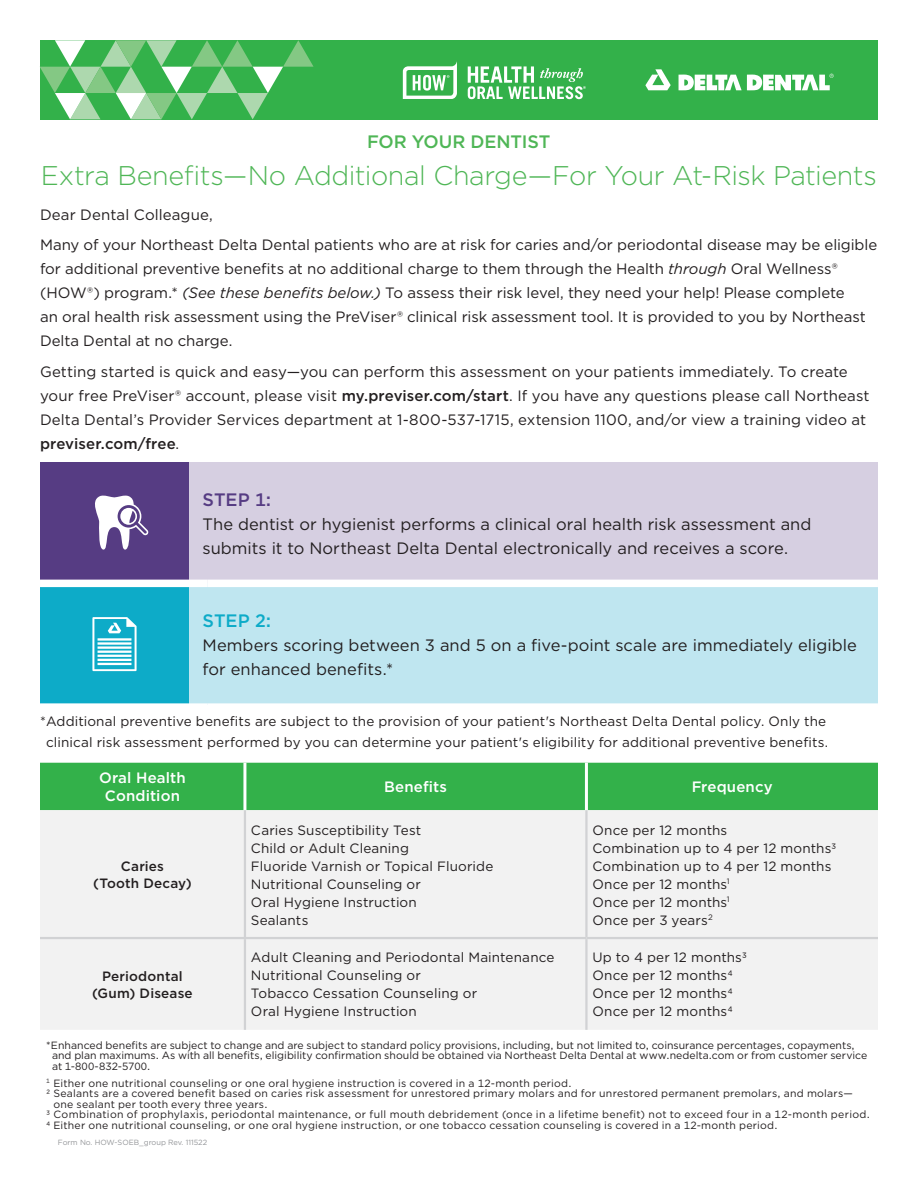
<style>
.page{position:relative;width:918px;height:1188px;background:#fff}
.page>*{position:absolute;margin:0;border:0;box-sizing:border-box;transform-origin:0 0}
.t1{font:300 27px "Gotham";letter-spacing:-.015em;color:#4fb656}
.t2{font:500 18px "Gotham";letter-spacing:-.01em;color:#4fb656}
.t3{font:500 18px "Gotham";color:#563c83}
.t4{font:500 18px "Gotham";color:#0dabc8}
.t5{font:16.5px/24px "Gotham";color:#231f20}
.t6{font:15px/24px "Gotham";color:#231f20}
.t7{font:500 15px/18px "Gotham";letter-spacing:.01em;color:#fff;text-align:center}
.t8{font:13.5px/18px "Gotham";letter-spacing:.01em;color:#231f20}
.t9{font:500 13.5px/16.5px "Gotham";letter-spacing:.015em;color:#231f20;text-align:center}
.t10{font:10.5px/10.5px "Gotham";letter-spacing:.015em;color:#231f20}
.t11{font:7.5px "Gotham";color:#939598}
.s1{font-style:italic}
.s2{font-weight:500}
</style>
<div class="page">
<div style="left:40px;top:40px;width:838px;height:79px;background:#33b14a"></div>
<svg style="left:645px;top:69px;width:26px;height:21px"></svg>
<svg style="left:679px;top:74px;width:155px;height:17px"></svg>
<svg style="left:40px;top:40px;width:274px;height:79px"></svg>
<svg style="left:403px;top:61px;width:54px;height:38px"></svg>
<svg style="left:468px;top:66px;width:118px;height:33px"></svg>
<div style="left:40px;top:462px;width:149px;height:121px;background:#563c83"></div>
<div style="left:189px;top:462px;width:689px;height:121px;background:#d6cfe1"></div>
<div style="left:40px;top:583px;width:149px;height:122px;background:#0dabc8"></div>
<div style="left:189px;top:583px;width:689px;height:122px;background:#bfe6f0"></div>
<div style="left:40px;top:580px;width:149px;height:7px;background:#fff"></div>
<div style="left:189px;top:580px;width:18px;height:7px;background:#fff"></div>
<div style="left:207px;top:580px;width:671px;height:7px;background:#fff"></div>
<hr style="left:40px;top:703px;width:149px;height:3px;background:#fff">
<hr style="left:189px;top:703px;width:18px;height:3px;background:#fff">
<hr style="left:207px;top:703px;width:671px;height:3px;background:#fff">
<svg style="left:95px;top:495px;width:54px;height:55px"></svg>
<svg style="left:92px;top:617px;width:45px;height:54px"></svg>
<div style="left:40px;top:763px;width:838px;height:47px;background:#33b14a"></div>
<div style="left:40px;top:810px;width:838px;height:220px;background:#f2f2f2"></div>
<hr style="left:243px;top:763px;width:3px;height:47px;background:#fff">
<hr style="left:585px;top:763px;width:3px;height:47px;background:#fff">
<hr style="left:244px;top:810px;width:2px;height:127px;background:#d1d2d4">
<hr style="left:585px;top:810px;width:3px;height:127px;background:#d1d2d4">
<hr style="left:40px;top:937px;width:205px;height:2px;background:#d1d2d4">
<hr style="left:245px;top:937px;width:341px;height:2px;background:#d1d2d4">
<hr style="left:244px;top:939px;width:2px;height:91px;background:#d1d2d4">
<hr style="left:586px;top:937px;width:292px;height:2px;background:#d1d2d4">
<hr style="left:585px;top:939px;width:3px;height:91px;background:#d1d2d4">
<p class="t2" style="left:367px;top:130px;width:185px">FOR YOUR DENTIST</p>
<p class="t1" style="left:41px;top:158px;width:838px">Extra Benefits—No Additional Charge—For Your At-Risk Patients</p>
<p class="t6" style="left:40px;top:202px;width:174px">Dear Dental Colleague,</p>
<p class="t6" style="left:40px;top:233px;width:839px">Many of your Northeast Delta Dental patients who are at risk for caries and/or periodontal disease may be eligible for additional preventive benefits at no additional charge to them through the Health <span class="s1">through</span> Oral Wellness® (HOW®) program.* <span class="s1">(See these benefits below.)</span> To assess their risk level, they need your help! Please complete<br>an oral health risk assessment using the PreViser® clinical risk assessment tool. It is provided to you by Northeast Delta Dental at no charge.</p>
<p class="t6" style="left:40px;top:359px;width:831px">Getting started is quick and easy—you can perform this assessment on your patients immediately. To create your free PreViser® account, please visit <span class="s2">my.previser.com/start</span>. If you have any questions please call Northeast Delta Dental’s Provider Services department at 1-800-537-1715, extension 1100, and/or view a training video at <span class="s2">previser.com/free</span>.</p>
<p class="t3" style="left:202px;top:488px;width:70px">STEP 1:</p>
<p class="t5" style="left:202px;top:512px;width:611px">The dentist or hygienist performs a clinical oral health risk assessment and submits it to Northeast Delta Dental electronically and receives a score.</p>
<p class="t4" style="left:202px;top:609px;width:70px">STEP 2:</p>
<p class="t5" style="left:202px;top:633px;width:656px">Members scoring between 3 and 5 on a five-point scale are immediately eligible for enhanced benefits.*</p>
<p class="t8" style="left:40px;top:711px;width:790px;line-height:21px;text-align:center">*Additional preventive benefits are subject to the provision of your patient's Northeast Delta Dental policy. Only the clinical risk assessment performed by you can determine your patient's eligibility for additional preventive benefits.</p>
<p class="t7" style="left:99px;top:769px;width:88px">Oral Health<br>Condition</p>
<p class="t7" style="left:384px;top:778px;width:64px">Benefits</p>
<p class="t7" style="left:692px;top:778px;width:83px">Frequency</p>
<p class="t9" style="left:93px;top:858px;width:100px">Caries<br>(Tooth Decay)</p>
<p class="t8" style="left:251px;top:820px;width:172px">Caries Susceptibility Test</p>
<p class="t8" style="left:251px;top:838px;width:160px">Child or Adult Cleaning</p>
<p class="t8" style="left:251px;top:856px;width:244px">Fluoride Varnish or Topical Fluoride<br>Nutritional Counseling or</p>
<p class="t8" style="left:251px;top:892px;width:167px">Oral Hygiene Instruction</p>
<p class="t8" style="left:251px;top:910px;width:59px">Sealants</p>
<p class="t8" style="left:592px;top:820px;width:136px">Once per 12 months</p>
<p class="t8" style="left:592px;top:838px;width:246px">Combination up to 4 per 12 months3<br>Combination up to 4 per 12 months<br>Once per 12 months<sup>1</sup></p>
<p class="t8" style="left:592px;top:892px;width:139px">Once per 12 months<sup>1</sup></p>
<p class="t8" style="left:592px;top:910px;width:122px">Once per 3 years<sup>2</sup></p>
<p class="t8" style="left:592px;top:948px;width:156px">Up to 4 per 12 months3</p>
<p class="t8" style="left:592px;top:966px;width:142px;text-align:justify">Once per 12 months4<br>Once per 12 months4<br>Once per 12 months4</p>
<p class="t10" style="left:52px;top:1039px;width:817px;text-indent:-6px">*Enhanced benefits are subject to change and are subject to standard policy provisions, including, but not limited to, coinsurance percentages, copayments, and plan maximums. As with all benefits, eligibility confirmation should be obtained via Northeast Delta Dental at www.nedelta.com or from customer service at 1-800-832-5700.</p>
<p class="t10" style="left:46px;top:1078px;width:527px"><sup>1</sup> Either one nutritional counseling or one oral hygiene instruction is covered in a 12-month period.</p>
<p class="t10" style="left:54px;top:1088px;width:801px;text-indent:-8px">2 Sealants are a covered benefit based on caries risk assessment for unrestored primary molars and for unrestored permanent premolars, and molars— one sealant per tooth every three years.</p>
<p class="t10" style="left:46px;top:1109px;width:826px">3 Combination of prophylaxis, periodontal maintenance, or full mouth debridement (once in a lifetime benefit) not to exceed four in a 12-month period.</p>
<p class="t10" style="left:46px;top:1120px;width:733px">4 Either one nutritional counseling, or one oral hygiene instruction, or one tobacco cessation counseling is covered in a 12-month period.</p>
<p class="t8" style="left:251px;top:948px;width:305px">Adult Cleaning and Periodontal Maintenance</p>
<p class="t8" style="left:251px;top:966px;width:228px">Nutritional Counseling or<br>Tobacco Cessation Counseling or</p>
<p class="t8" style="left:251px;top:1002px;width:167px">Oral Hygiene Instruction</p>
<p class="t9" style="left:92px;top:968px;width:102px">Periodontal (Gum) Disease</p>
<p class="t11" style="left:58px;top:1138px;width:151px">Form No. HOW-SOEB_group Rev. 111522</p>
</div>
